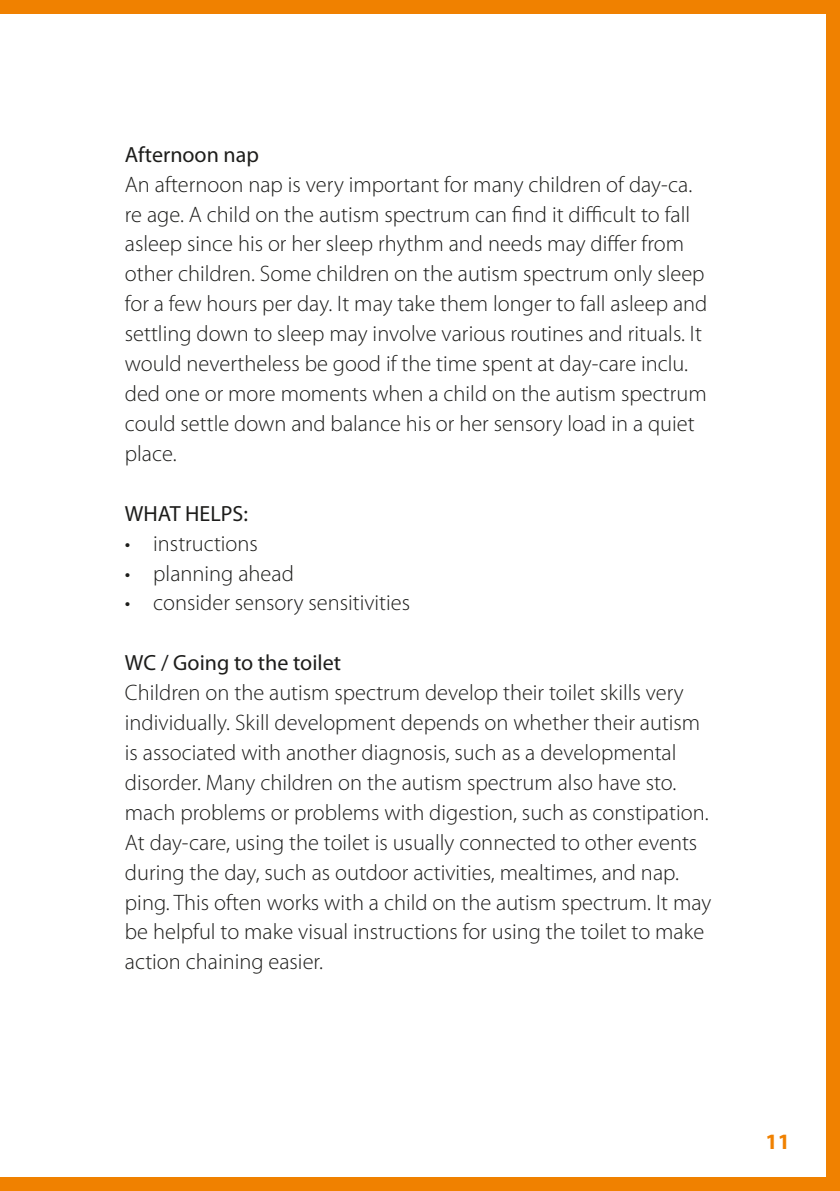
<style>
.page{position:relative;width:840px;height:1191px;background:#fff}
.page>*{position:absolute;margin:0;border:0;box-sizing:border-box;transform-origin:0 0}
._1_leipis_P{font:300 22.4px/29.8px "Myriad Pro";color:#1d1d1b}
.luettelo_P{font:300 22.4px "Myriad Pro";color:#1d1d1b}
._3_OTSIKKO_H3{font:22px "Myriad Pro";color:#1d1d1b}
.t1{font:700 22px "Myriad Pro";color:#f08100}
</style>
<div class="page">
<div style="left:0;top:0;width:839px;height:1191px;background:#f08100"></div>
<div style="left:0;top:14px;width:825px;height:1162px;background:#fff"></div>
<h3 class="_3_OTSIKKO_H3" style="left:125px;top:141px;width:136px">Afternoon nap</h3>
<p class="_1_leipis_P" style="left:125px;top:169px;width:583px">An afternoon nap is very important for many children of day-ca. re age. A child on the autism spectrum can find it difficult to fall asleep since his or her sleep rhythm and needs may differ from other children. Some children on the autism spectrum only sleep for a few hours per day. It may take them longer to fall asleep and settling down to sleep may involve various routines and rituals. It would nevertheless be good if the time spent at day-care inclu. ded one or more moments when a child on the autism spectrum could settle down and balance his or her sensory load in a quiet place.</p>
<h3 class="_3_OTSIKKO_H3" style="left:125px;top:500px;width:124px">WHAT HELPS:</h3>
<p class="luettelo_P" style="left:125px;top:529px;width:134px">• instructions</p>
<p class="luettelo_P" style="left:125px;top:559px;width:170px">• planning ahead</p>
<p class="luettelo_P" style="left:125px;top:589px;width:286px">• consider sensory sensitivities</p>
<h3 class="_3_OTSIKKO_H3" style="left:125px;top:649px;width:217px">WC / Going to the toilet</h3>
<p class="_1_leipis_P" style="left:125px;top:677px;width:587px">Children on the autism spectrum develop their toilet skills very individually. Skill development depends on whether their autism is associated with another diagnosis, such as a developmental disorder. Many children on the autism spectrum also have sto. mach problems or problems with digestion, such as constipation.<br>At day-care, using the toilet is usually connected to other events during the day, such as outdoor activities, mealtimes, and nap. ping. This often works with a child on the autism spectrum. It may be helpful to make visual instructions for using the toilet to make action chaining easier.</p>
<p class="t1" style="left:765px;top:1127px;width:26px">11</p>
</div>
